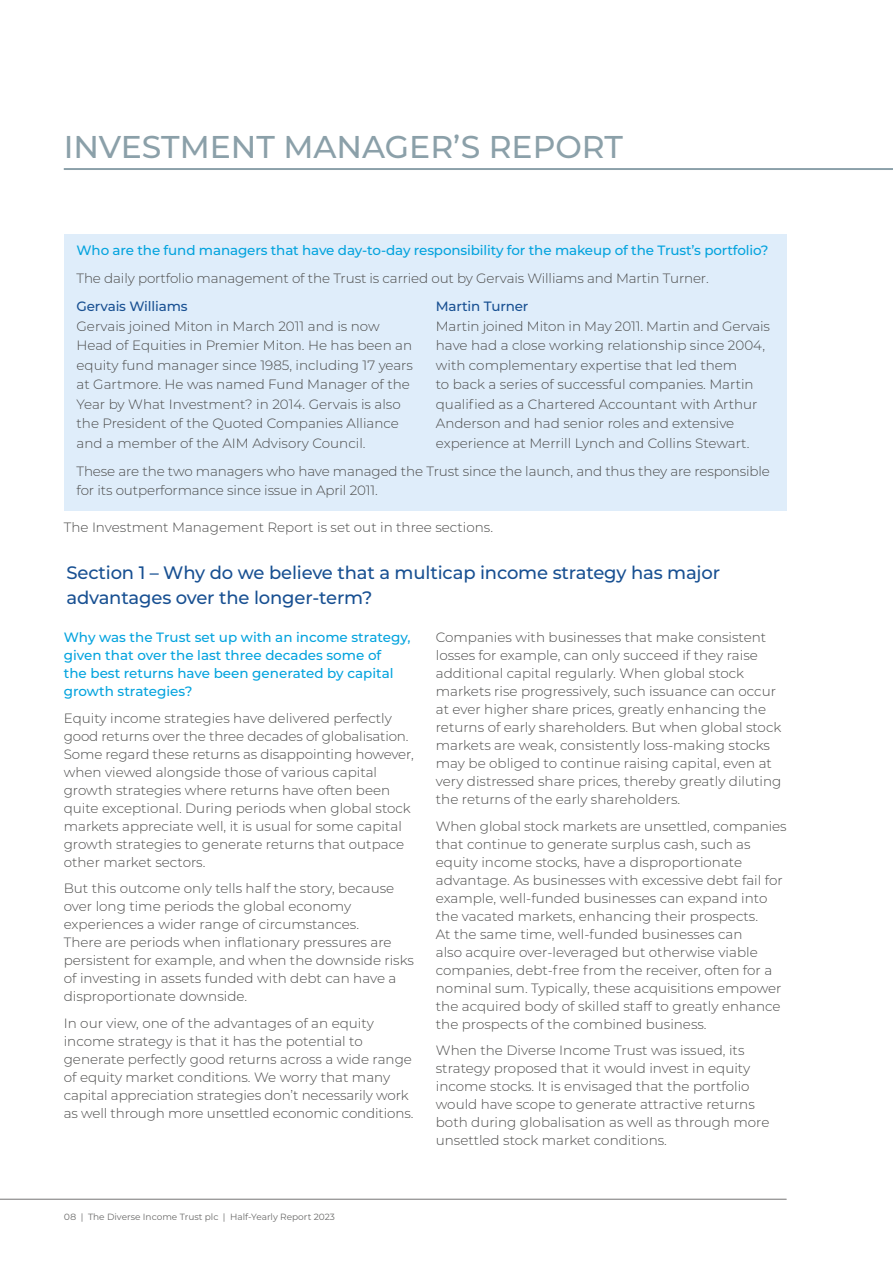
<style>
.page{position:relative;width:893px;height:1263px;background:#fff}
.page>*{position:absolute;margin:0;border:0;box-sizing:border-box;transform-origin:0 0}
.t1{font:500 31.5px "Montserrat";color:#8ba0a9}
.t2{font:500 18px/25.5px "Montserrat";letter-spacing:-.01em;color:#185092}
.t3{font:300 13.5px/18px "Montserrat";color:#4a4a49}
.t4{font:500 13.5px/18px "Montserrat";letter-spacing:-.005em;color:#03a3de}
.t5{font:500 13.5px "Montserrat";letter-spacing:-.01em;color:#185092}
.t6{font:9px "Montserrat";color:#6a6a69}
</style>
<div class="page">
<hr style="left:64px;top:168px;width:829px;height:2px;background:#8ba0a9">
<div style="left:64px;top:234px;width:723px;height:276px;background:#dfedfa"></div>
<hr style="left:0;top:1199px;width:786px;height:1px;background:#757474">
<h1 class="t1" style="left:64px;top:125px;width:561px">INVESTMENT MANAGER’S REPORT</h1>
<p class="t4" style="left:77px;top:241px;width:694px">Who are the fund managers that have day-to-day responsibility for the makeup of the Trust’s portfolio?</p>
<p class="t3" style="left:77px;top:269px;width:634px">The daily portfolio management of the Trust is carried out by Gervais Williams and Martin Turner.</p>
<p class="t5" style="left:77px;top:297px;width:113px">Gervais Williams</p>
<p class="t3" style="left:77px;top:316px;width:338px;line-height:19.5px">Gervais joined Miton in March 2011 and is now Head of Equities in Premier Miton. He has been an equity fund manager since 1985, including 17 years at Gartmore. He was named Fund Manager of the Year by What Investment? in 2014. Gervais is also the President of the Quoted Companies Alliance and a member of the AIM Advisory Council.</p>
<p class="t5" style="left:436px;top:297px;width:94px">Martin Turner</p>
<p class="t3" style="left:436px;top:316px;width:336px;line-height:19.5px">Martin joined Miton in May 2011. Martin and Gervais have had a close working relationship since 2004, with complementary expertise that led them<br>to back a series of successful companies. Martin qualified as a Chartered Accountant with Arthur Anderson and had senior roles and extensive experience at Merrill Lynch and Collins Stewart.</p>
<p class="t3" style="left:77px;top:461px;width:695px;line-height:19.5px">These are the two managers who have managed the Trust since the launch, and thus they are responsible for its outperformance since issue in April 2011.</p>
<p class="t3" style="left:64px;top:517px;width:431px">The Investment Management Report is set out in three sections.</p>
<h2 class="t2" style="left:66px;top:559px;width:655px">Section 1 – Why do we believe that a multicap income strategy has major advantages over the longer-term?</h2>
<p class="t4" style="left:64px;top:628px;width:348px">Why was the Trust set up with an income strategy, given that over the last three decades some of<br>the best returns have been generated by capital growth strategies?</p>
<p class="t3" style="left:64px;top:709px;width:352px">Equity income strategies have delivered perfectly good returns over the three decades of globalisation.<br>Some regard these returns as disappointing however, when viewed alongside those of various capital growth strategies where returns have often been quite exceptional. During periods when global stock markets appreciate well, it is usual for some capital growth strategies to generate returns that outpace other market sectors.</p>
<p class="t3" style="left:64px;top:879px;width:352px">But this outcome only tells half the story, because over long time periods the global economy experiences a wider range of circumstances.<br>There are periods when inflationary pressures are persistent for example, and when the downside risks of investing in assets funded with debt can have a disproportionate downside.</p>
<p class="t3" style="left:64px;top:1013px;width:351px">In our view, one of the advantages of an equity income strategy is that it has the potential to generate perfectly good returns across a wide range of equity market conditions. We worry that many capital appreciation strategies don’t necessarily work as well through more unsettled economic conditions.</p>
<p class="t3" style="left:436px;top:628px;width:347px">Companies with businesses that make consistent losses for example, can only succeed if they raise additional capital regularly. When global stock markets rise progressively, such issuance can occur at ever higher share prices, greatly enhancing the returns of early shareholders. But when global stock markets are weak, consistently loss-making stocks may be obliged to continue raising capital, even at very distressed share prices, thereby greatly diluting the returns of the early shareholders.</p>
<p class="t3" style="left:436px;top:816px;width:352px">When global stock markets are unsettled, companies that continue to generate surplus cash, such as equity income stocks, have a disproportionate advantage. As businesses with excessive debt fail for example, well-funded businesses can expand into the vacated markets, enhancing their prospects.<br>At the same time, well-funded businesses can<br>also acquire over-leveraged but otherwise viable companies, debt-free from the receiver, often for a nominal sum. Typically, these acquisitions empower the acquired body of skilled staff to greatly enhance the prospects of the combined business.</p>
<p class="t3" style="left:436px;top:1041px;width:335px">When the Diverse Income Trust was issued, its strategy proposed that it would invest in equity income stocks. It is envisaged that the portfolio would have scope to generate attractive returns both during globalisation as well as through more unsettled stock market conditions.</p>
<p class="t6" style="left:64px;top:1211px;width:273px">08 | The Diverse Income Trust plc | Half-Yearly Report 2023</p>
</div>
